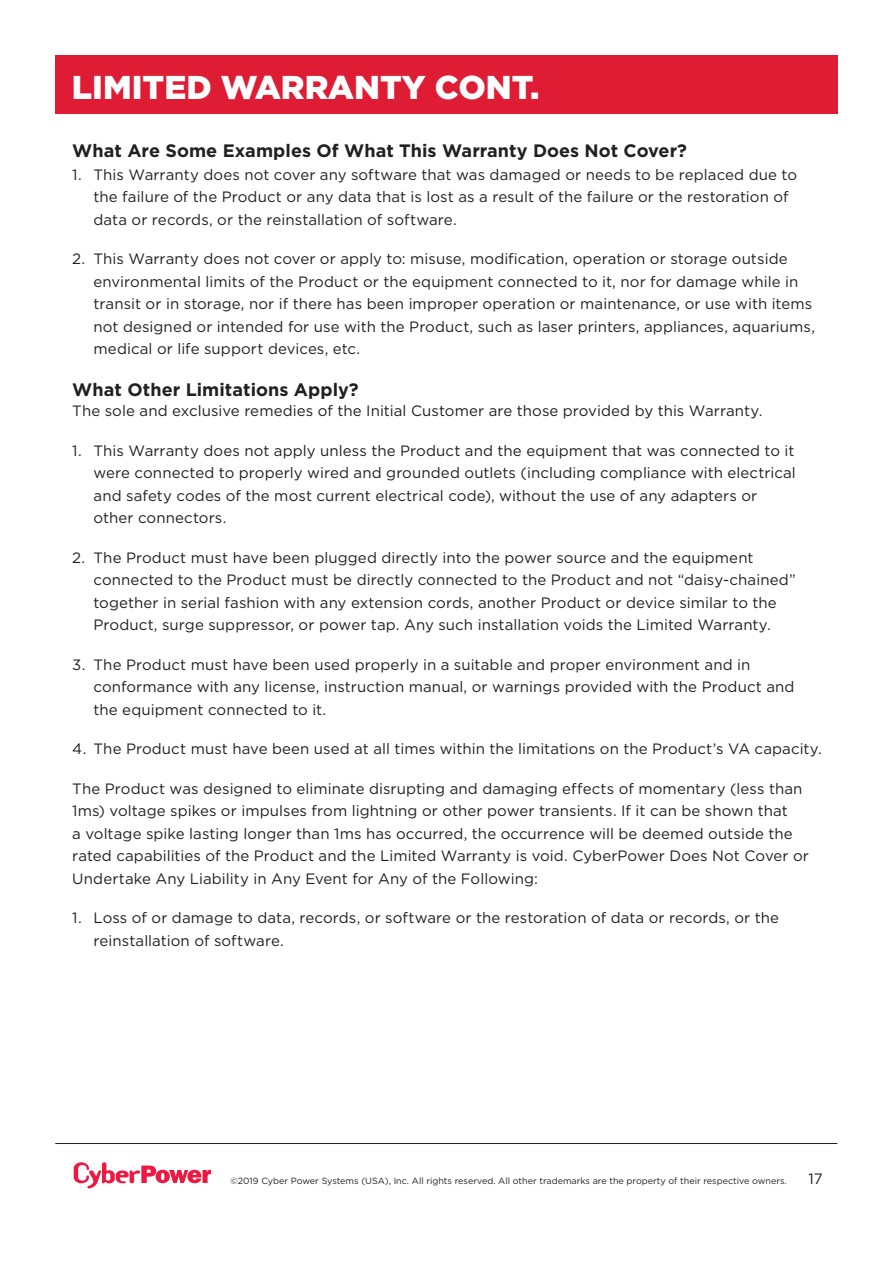
<style>
.page{position:relative;width:893px;height:1263px;background:#fff}
.page>*{position:absolute;margin:0;border:0;box-sizing:border-box;transform-origin:0 0}
.t1{font:900 33px "Gotham";color:#fff}
.t2{font:700 18px "Gotham";letter-spacing:.005em;color:#231f20}
.t3{font:15px/22.5px "Gotham";letter-spacing:.005em;color:#231f20}
.t4{font:9px "Gotham";color:#231f20}
</style>
<div class="page">
<hr style="left:55px;top:1143px;width:782px;height:1px;background:#231f20">
<div style="left:55px;top:55px;width:782px;height:59px;background:#de1d35"></div>
<svg style="left:74px;top:1162px;width:137px;height:26px"></svg>
<h1 class="t1" style="left:72px;top:64px;width:469px">LIMITED WARRANTY CONT.</h1>
<p class="t2" style="left:72px;top:138px;width:616px">What Are Some Examples Of What This Warranty Does Not Cover?</p>
<p class="t3" style="left:94px;top:163px;width:705px;text-indent:-21px">1. This Warranty does not cover any software that was damaged or needs to be replaced due to the failure of the Product or any data that is lost as a result of the failure or the restoration of data or records, or the reinstallation of software.</p>
<p class="t3" style="left:94px;top:247px;width:723px;text-indent:-21px">2. This Warranty does not cover or apply to: misuse, modification, operation or storage outside environmental limits of the Product or the equipment connected to it, nor for damage while in transit or in storage, nor if there has been improper operation or maintenance, or use with items not designed or intended for use with the Product, such as laser printers, appliances, aquariums, medical or life support devices, etc.</p>
<p class="t2" style="left:72px;top:378px;width:288px">What Other Limitations Apply?</p>
<p class="t3" style="left:72px;top:399px;width:692px">The sole and exclusive remedies of the Initial Customer are those provided by this Warranty.</p>
<p class="t3" style="left:94px;top:439px;width:704px;text-indent:-21px">1. This Warranty does not apply unless the Product and the equipment that was connected to it were connected to properly wired and grounded outlets (including compliance with electrical and safety codes of the most current electrical code), without the use of any adapters or other connectors.</p>
<p class="t3" style="left:94px;top:546px;width:704px;text-indent:-21px">2. The Product must have been plugged directly into the power source and the equipment connected to the Product must be directly connected to the Product and not “daisy-chained” together in serial fashion with any extension cords, another Product or device similar to the Product, surge suppressor, or power tap. Any such installation voids the Limited Warranty.</p>
<p class="t3" style="left:94px;top:653px;width:703px;text-indent:-21px">3. The Product must have been used properly in a suitable and proper environment and in conformance with any license, instruction manual, or warnings provided with the Product and the equipment connected to it.</p>
<p class="t3" style="left:72px;top:737px;width:751px">4. The Product must have been used at all times within the limitations on the Product’s VA capacity.</p>
<p class="t3" style="left:72px;top:777px;width:738px">The Product was designed to eliminate disrupting and damaging effects of momentary (less than 1ms) voltage spikes or impulses from lightning or other power transients. If it can be shown that<br>a voltage spike lasting longer than 1ms has occurred, the occurrence will be deemed outside the rated capabilities of the Product and the Limited Warranty is void. CyberPower Does Not Cover or Undertake Any Liability in Any Event for Any of the Following:</p>
<p class="t3" style="left:94px;top:906px;width:687px;text-indent:-21px">1. Loss of or damage to data, records, or software or the restoration of data or records, or the reinstallation of software.</p>
<p class="t4" style="left:230px;top:1175px;width:558px">©2019 Cyber Power Systems (USA), Inc. All rights reserved. All other trademarks are the property of their respective owners.</p>
<p class="t3" style="left:809px;top:1167px;width:16px">17</p>
</div>
